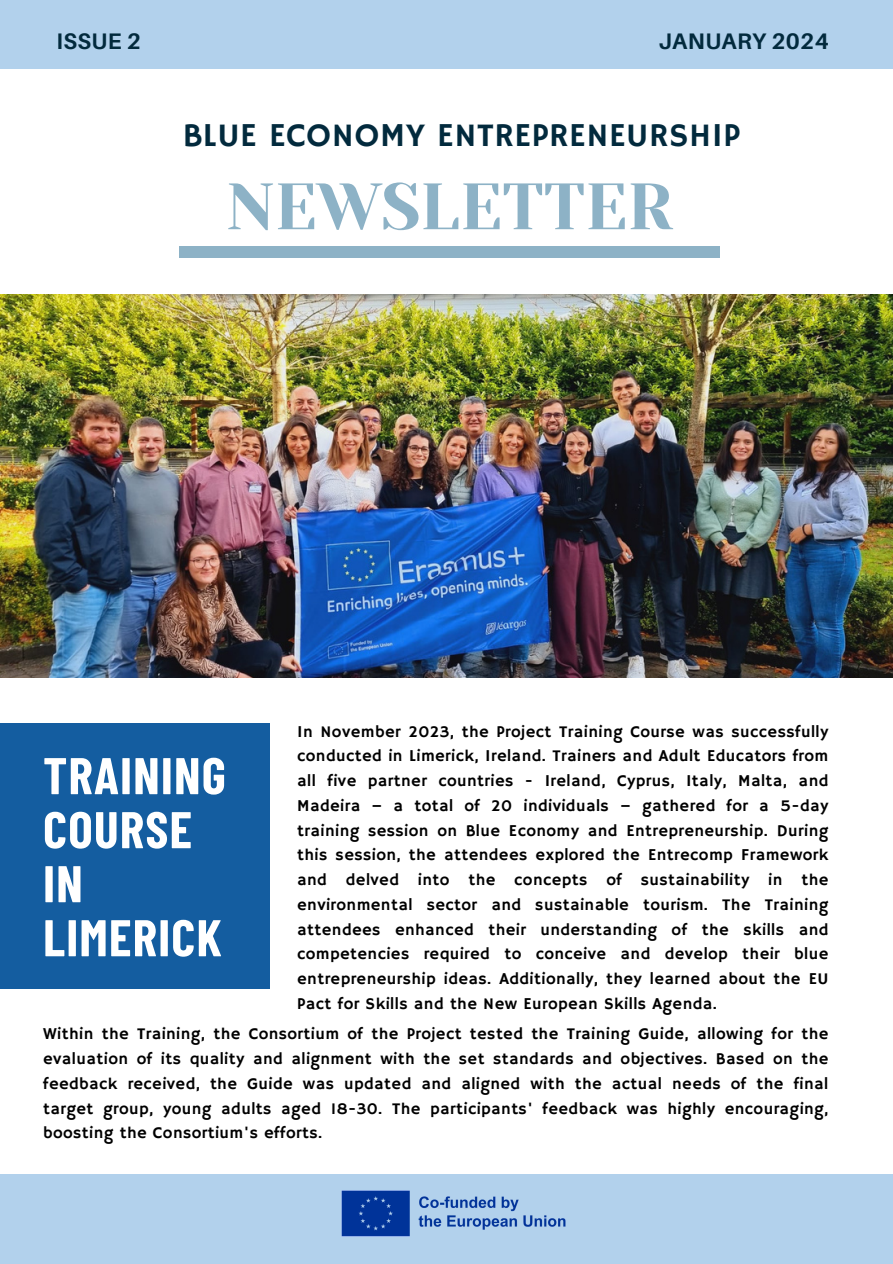
<style>
.page{position:relative;width:893px;height:1264px;background:#fff}
.page>*{position:absolute;margin:0;border:0;box-sizing:border-box;transform-origin:0 0}
.t1{font:65.4px "Yeseva One";color:#8db2c6}
.t2{font:700 51.6px/54px "Barlow Condensed";letter-spacing:.025em;color:#fff}
.t3{font:33.3px "Hammersmith One";letter-spacing:.02em;color:#022a3d}
.t4{font:700 22.5px "Aileron";letter-spacing:.015em;color:#022a3d}
.t5{font:16.5px/24.8px "Hammersmith One";letter-spacing:.025em;color:#000;text-align:justify}
</style>
<div class="page">
<div style="left:0;top:723px;width:270px;height:265px;background:#145da0"></div>
<img style="left:0;top:294px;width:892px;height:383px">
<div style="left:180px;top:246px;width:539px;height:11px;background:#8db2c6"></div>
<div style="left:0;top:0;width:892px;height:69px;background:#b2d1ec"></div>
<div style="left:0;top:1174px;width:892px;height:89px;background:#b2d1ec"></div>
<img style="left:341px;top:1190px;width:225px;height:47px">
<p class="t4" style="left:57px;top:27px;width:86px">ISSUE 2</p>
<p class="t4" style="left:658px;top:27px;width:172px">JANUARY 2024</p>
<p class="t3" style="left:183px;top:116px;width:559px">BLUE ECONOMY ENTREPRENEURSHIP</p>
<p class="t1" style="left:226px;top:169px;width:448px">NEWSLETTER</p>
<p class="t2" style="left:43px;top:746px;width:184px">TRAINING<br>COURSE<br>IN<br>LIMERICK</p>
<p class="t5" style="left:297px;top:719px;width:532px">In November 2023, the Project Training Course was successfully conducted in Limerick, Ireland. Trainers and Adult Educators from all five partner countries - Ireland, Cyprus, Italy, Malta, and Madeira – a total of 20 individuals – gathered for a 5-day training session on Blue Economy and Entrepreneurship. During this session, the attendees explored the Entrecomp Framework and delved into the concepts of sustainability in the environmental sector and sustainable tourism. The Training attendees enhanced their understanding of the skills and competencies required to conceive and develop their blue entrepreneurship ideas. Additionally, they learned about the EU Pact for Skills and the New European Skills Agenda.</p>
<p class="t5" style="left:43px;top:1022px;width:786px">Within the Training, the Consortium of the Project tested the Training Guide, allowing for the evaluation of its quality and alignment with the set standards and objectives. Based on the feedback received, the Guide was updated and aligned with the actual needs of the final target group, young adults aged 18-30. The participants' feedback was highly encouraging, boosting the Consortium's efforts.</p>
</div>
